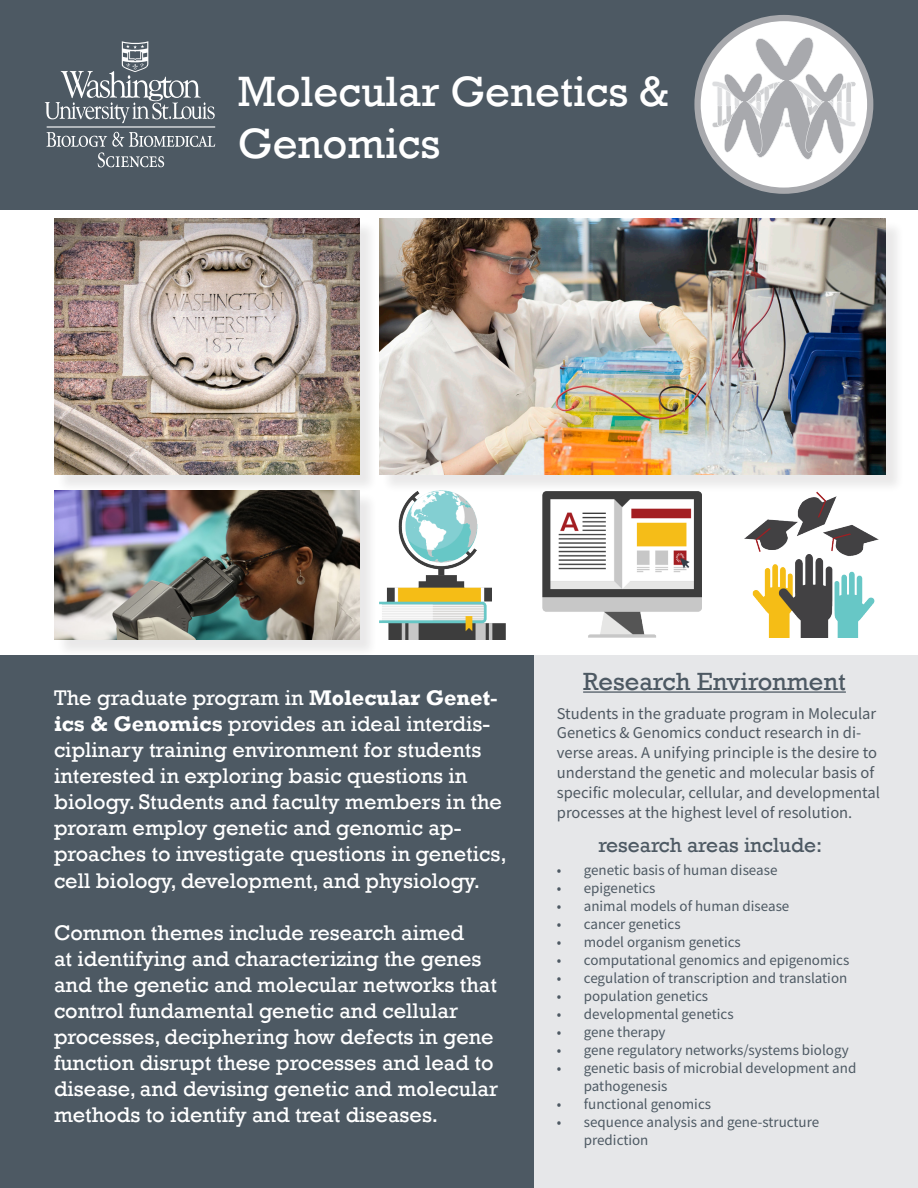
<style>
.page{position:relative;width:918px;height:1188px;background:#fff}
.page>*{position:absolute;margin:0;border:0;box-sizing:border-box;transform-origin:0 0}
.t1{font:43.5px/52.2px "Rockwell";color:#fff}
.t2{font:25.5px "Rockwell";color:#4d5963}
.t3{font:21.75px/26.1px "Rockwell";color:#fff}
.t4{font:21px "Rockwell";color:#4d5963}
.t5{font:16.5px/19.8px "Source Sans Pro";color:#4f5962}
.t6{font:15px/18px "Source Sans Pro";color:#4d5963}
.s1{font-weight:700}
</style>
<div class="page">
<div style="left:0;top:0;width:918px;height:210px;background:#4d5963"></div>
<hr style="left:47px;top:126px;width:168px;height:2px;background:#fff">
<svg style="left:46px;top:132px;width:169px;height:35px"></svg>
<svg style="left:45px;top:41px;width:170px;height:82px"></svg>
<div style="left:0;top:655px;width:534px;height:533px;background:#4d5963"></div>
<div style="left:534px;top:655px;width:384px;height:533px;background:#e6e7e9"></div>
<hr style="left:583px;top:691px;width:263px;height:2px;background:#4d5963">
<div style="left:56px;top:220px;width:322px;height:273px;background:#231f20;opacity:.1"></div>
<img style="left:54px;top:218px;width:306px;height:256px">
<img style="left:379px;top:493px;width:127px;height:146px">
<img style="left:744px;top:493px;width:135px;height:145px">
<img style="left:542px;top:493px;width:159px;height:145px">
<div style="left:382px;top:220px;width:522px;height:273px;background:#231f20;opacity:.1"></div>
<img style="left:379px;top:218px;width:507px;height:256px">
<div style="left:56px;top:492px;width:322px;height:166px;background:#231f20;opacity:.1"></div>
<img style="left:54px;top:490px;width:306px;height:149px">
<svg style="left:694px;top:15px;width:179px;height:179px"></svg>
<img style="left:715px;top:104px;width:25px;height:24px">
<img style="left:787px;top:104px;width:25px;height:24px">
<img style="left:747px;top:82px;width:36px;height:22px">
<img style="left:829px;top:82px;width:27px;height:22px">
<p class="t1" style="left:238px;top:66px;width:432px">Molecular Genetics &amp;<br>Genomics</p>
<p class="t3" style="left:54px;top:685px;width:454px">The graduate program in <span class="s1">Molecular Genet&shy;ics &amp; Genomics</span> provides an ideal interdis&shy;ciplinary training environment for students interested in exploring basic questions in biology. Students and faculty members in the proram employ genetic and genomic ap&shy;proaches to investigate questions in genetics, cell biology, development, and physiology.</p>
<p class="t3" style="left:54px;top:920px;width:446px">Common themes include research aimed<br>at identifying and characterizing the genes and the genetic and molecular networks that control fundamental genetic and cellular processes, deciphering how defects in gene function disrupt these processes and lead to disease, and devising genetic and molecular methods to identify and treat diseases.</p>
<p class="t2" style="left:583px;top:667px;width:264px">Research Environment</p>
<p class="t5" style="left:557px;top:703px;width:325px">Students in the graduate program in Molecular Genetics &amp; Genomics conduct research in di&shy;verse areas. A unifying principle is the desire to understand the genetic and molecular basis of specific molecular, cellular, and developmental processes at the highest level of resolution.</p>
<p class="t4" style="left:598px;top:833px;width:225px">research areas include:</p>
<p class="t6" style="left:557px;top:861px;width:222px">• genetic basis of human disease</p>
<p class="t6" style="left:557px;top:879px;width:100px">• epigenetics</p>
<p class="t6" style="left:557px;top:897px;width:234px">• animal models of human disease</p>
<p class="t6" style="left:557px;top:915px;width:125px">• cancer genetics</p>
<p class="t6" style="left:557px;top:933px;width:186px">• model organism genetics</p>
<p class="t6" style="left:557px;top:951px;width:294px">• computational genomics and epigenomics</p>
<p class="t6" style="left:557px;top:969px;width:292px">• cegulation of transcription and translation</p>
<p class="t6" style="left:557px;top:987px;width:153px">• population genetics</p>
<p class="t6" style="left:557px;top:1005px;width:178px">• developmental genetics</p>
<p class="t6" style="left:557px;top:1023px;width:110px">• gene therapy</p>
<p class="t6" style="left:557px;top:1041px;width:293px">• gene regulatory networks/systems biology</p>
<p class="t6" style="left:584px;top:1059px;width:274px;text-indent:-27px">• genetic basis of microbial development and pathogenesis</p>
<p class="t6" style="left:557px;top:1095px;width:156px">• functional genomics</p>
<p class="t6" style="left:584px;top:1113px;width:237px;text-indent:-27px">• sequence analysis and gene-structure prediction</p>
</div>
